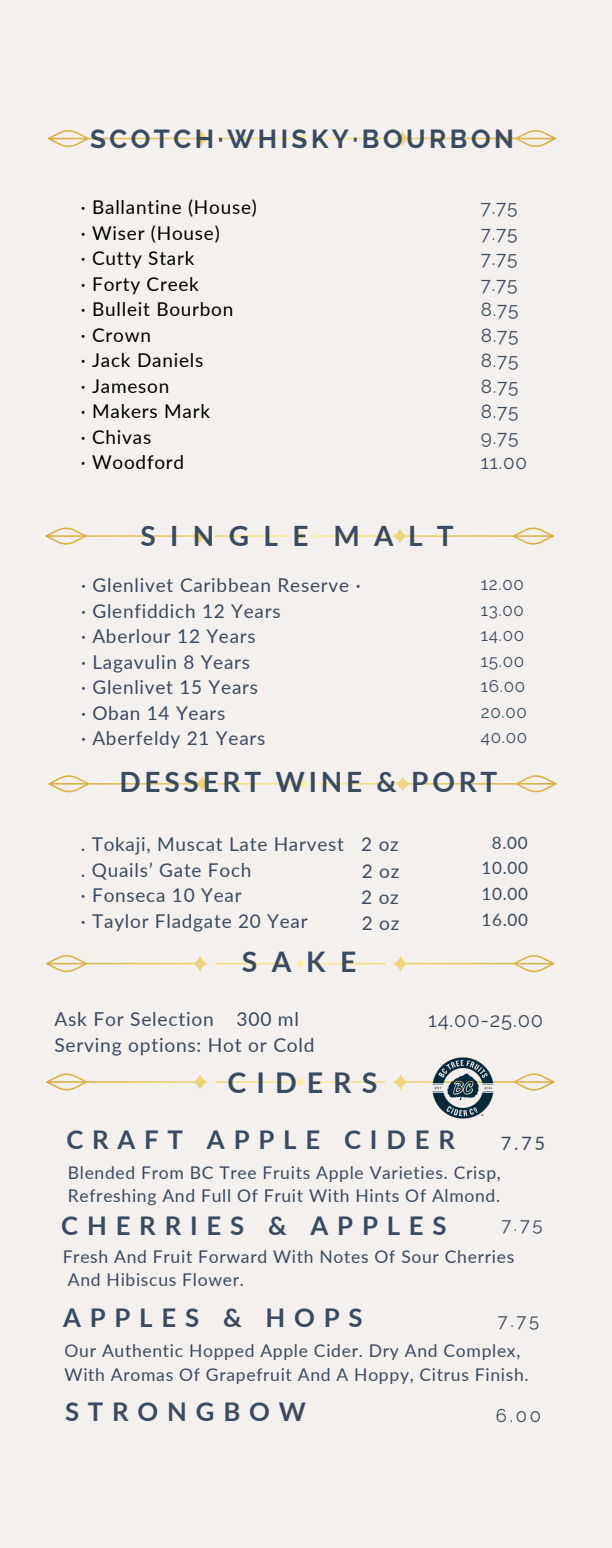
<style>
.page{position:relative;width:612px;height:1548px;background:#f4f0ed}
.page>*{position:absolute;margin:0;border:0;box-sizing:border-box;transform-origin:0 0}
.t1{font:700 28.6px "Lato";letter-spacing:.35em;color:#3a4b60}
.t2{font:700 28.4px "Lato";color:#3a4b60}
.t3{font:700 28px "Lato";letter-spacing:.135em;color:#3a4b60}
.t4{font:700 28px "Lato";letter-spacing:.515em;color:#3a4b60}
.t5{font:700 26px "Raleway";letter-spacing:.135em;color:#3a4b60}
.t6{font:700 25.8px "Lato";letter-spacing:.34em;color:#3a4b60}
.t7{font:20.2px "Raleway";letter-spacing:.04em;color:#3a4b60}
.t8{font:19.2px/25.6px "Lato";letter-spacing:.04em;color:#3a4b60}
.t9{font:19px/25.6px "Lato";letter-spacing:.04em;color:#3a4b60}
.t10{font:19px/25.6px "Lato";letter-spacing:.04em;color:#000}
.t11{font:19px/25.6px "Raleway";letter-spacing:.04em;color:#3a4b60}
.t12{font:18.4px "Raleway";color:#3a4b60}
.t13{font:18.4px "Lato";color:#3a4b60}
.t14{font:17.6px/23.4px "Lato";letter-spacing:.04em;color:#3a4b60}
.t15{font:17px "Raleway";letter-spacing:.04em;color:#3a4b60}
.t16{font:17px/25.6px "Lato";letter-spacing:.045em;color:#3a4b60}
</style>
<div class="page">
<svg style="left:48px;top:775px;width:509px;height:18px"></svg>
<svg style="left:46px;top:955px;width:509px;height:17px"></svg>
<svg style="left:45px;top:527px;width:509px;height:18px"></svg>
<svg style="left:48px;top:130px;width:508px;height:17px"></svg>
<svg style="left:46px;top:1073px;width:509px;height:18px"></svg>
<img style="left:422px;top:1057px;width:81px;height:62px">
<p class="t5" style="left:90px;top:123px;width:425px">SCOTCH·WHISKY·BOURBON</p>
<h2 class="t10" style="left:81px;top:194px;width:177px">· Ballantine (House) · Wiser (House)<br>· Cutty Stark<br>· Forty Creek<br>· Bulleit Bourbon<br>· Crown<br>· Jack Daniels<br>· Jameson<br>· Makers Mark<br>· Chivas<br>· Woodford</h2>
<h2 class="t11" style="left:481px;top:195px;width:48px">7.75<br>7.75<br>7.75<br>7.75<br>8.75<br>8.75<br>8.75<br>8.75<br>8.75<br>9.75<br>11.00</h2>
<p class="t4" style="left:141px;top:518px;width:315px">SINGLE MALT</p>
<h2 class="t9" style="left:81px;top:572px;width:281px">· Glenlivet Caribbean Reserve · · Glenfiddich 12 Years<br>· Aberlour 12 Years<br>· Lagavulin 8 Years<br>· Glenlivet 15 Years<br>· Oban 14 Years<br>· Aberfeldy 21 Years</h2>
<h1 class="t15" style="left:481px;top:574px;width:44px">12.00</h1>
<p class="t15" style="left:481px;top:600px;width:45px">13.00</p>
<h2 class="t15" style="left:481px;top:625px;width:45px">14.00</h2>
<p class="t15" style="left:481px;top:651px;width:45px">15.00</p>
<p class="t15" style="left:481px;top:676px;width:46px">16.00</p>
<p class="t15" style="left:481px;top:702px;width:48px">20.00</p>
<p class="t15" style="left:481px;top:727px;width:48px">40.00</p>
<p class="t3" style="left:120px;top:765px;width:379px">DESSERT WINE &amp; PORT</p>
<p class="t9" style="left:81px;top:831px;width:265px">. Tokaji, Muscat Late Harvest . Quails’ Gate Foch<br>· Fonseca 10 Year<br>· Taylor Fladgate 20 Year</p>
<h1 class="t16" style="left:492px;top:829px;width:37px">8.00</h1>
<h2 class="t9" style="left:361px;top:831px;width:39px">2 oz</h2>
<p class="t16" style="left:482px;top:855px;width:48px">10.00<br>10.00</p>
<p class="t16" style="left:482px;top:906px;width:48px">16.00</p>
<h1 class="t9" style="left:362px;top:858px;width:39px">2 oz</h1>
<h1 class="t9" style="left:361px;top:884px;width:39px">2 oz</h1>
<h2 class="t9" style="left:362px;top:910px;width:39px">2 oz</h2>
<p class="t2" style="left:242px;top:944px;width:116px">SAKE</p>
<h1 class="t8" style="left:54px;top:1006px;width:262px">Ask For Selection<br>Serving options: Hot or Cold</h1>
<h2 class="t8" style="left:237px;top:1006px;width:64px">300 ml</h2>
<p class="t7" style="left:428px;top:1008px;width:116px">14.00-25.00</p>
<h2 class="t1" style="left:228px;top:1064px;width:151px">CIDERS</h2>
<h1 class="t6" style="left:66px;top:1123px;width:390px">CRAFT APPLE CIDER</h1>
<h2 class="t13" style="left:501px;top:1132px;width:46px">7.75</h2>
<p class="t14" style="left:68px;top:1160px;width:435px">Blended From BC Tree Fruits Apple Varieties. Crisp,<br>Refreshing And Full Of Fruit With Hints Of Almond.</p>
<h2 class="t6" style="left:61px;top:1210px;width:387px">CHERRIES &amp; APPLES</h2>
<h2 class="t12" style="left:501px;top:1213px;width:43px">7.75</h2>
<h2 class="t14" style="left:63px;top:1244px;width:453px">Fresh And Fruit Forward With Notes Of Sour Cherries<br>And Hibiscus Flower.</h2>
<h1 class="t6" style="left:63px;top:1301px;width:301px">APPLES &amp; HOPS</h1>
<p class="t12" style="left:498px;top:1310px;width:43px">7.75</p>
<p class="t14" style="left:65px;top:1339px;width:466px">Our Authentic Hopped Apple Cider. Dry And Complex,<br>With Aromas Of Grapefruit And A Hoppy, Citrus Finish.</p>
<h2 class="t6" style="left:65px;top:1396px;width:242px">STRONGBOW</h2>
<h2 class="t12" style="left:496px;top:1404px;width:47px">6.00</h2>
</div>
